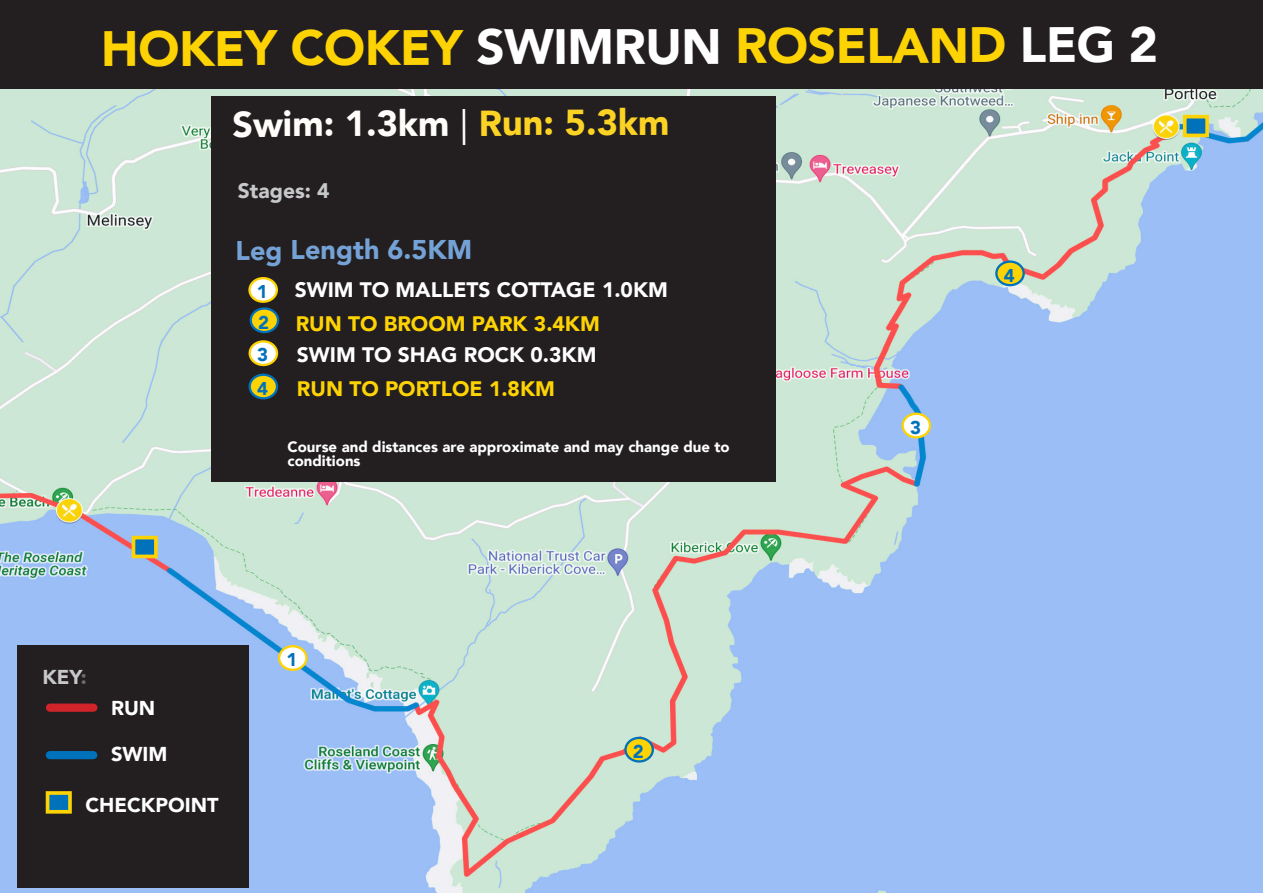
<style>
.page{position:relative;width:1263px;height:893px;background:#fff}
.page>*{position:absolute;margin:0;border:0;box-sizing:border-box;transform-origin:0 0}
.t1{font:900 49.5px "Avenir";letter-spacing:-.015em;color:#fed304}
.t2{font:900 36px "Avenir";letter-spacing:-.005em;color:#fefdfa}
.t3{font:900 27px "Avenir";letter-spacing:-.005em;color:#75a2d6}
.t4{font:900 21px "Avenir";color:#fff}
.t5{font:900 21px "Avenir";color:#fed304}
.t6{font:900 21px "Avenir";letter-spacing:-.005em;color:#c7c8ca}
.t7{font:900 20.1px "Avenir";color:#fff}
.t8{font:900 20.1px "Avenir";color:#c7c8ca}
.t9{font:900 18.45px "Avenir";color:#0072bc}
.t10{font:900 15px/14.4px "Avenir";color:#fff}
.s1{color:#fff}
.s2{font-weight:400;color:#fff}
.s3{color:#fcd325}
.s4{color:#6c6d70}
</style>
<div class="page">
<img style="left:0;top:88px;width:1263px;height:805px">
<div style="left:0;top:0;width:1263px;height:88px;background:#231f20"></div>
<div style="left:211px;top:96px;width:565px;height:386px;background:#231f20"></div>
<div style="left:17px;top:645px;width:232px;height:242px;background:#231f20"></div>
<div style="left:46px;top:791px;width:26px;height:23px;background:#0072bc;border:4px solid #fed304"></div>
<div style="left:50px;top:751px;width:43px;height:8px;background:#0072bc"></div>
<div style="left:50px;top:704px;width:43px;height:8px;background:#d1232a"></div>
<div style="left:1183px;top:115px;width:26px;height:22px;background:#0072bc;border:4px solid #fed304"></div>
<div style="left:251px;top:308px;width:27px;height:24px;background:#fed304;border-radius:50%"></div>
<div style="left:250px;top:307px;width:29px;height:26px;border:2px solid #0072bc;border-radius:50%"></div>
<div style="left:250px;top:375px;width:27px;height:23px;background:#fed304;border-radius:50%"></div>
<div style="left:249px;top:374px;width:29px;height:25px;border:2px solid #0072bc;border-radius:50%"></div>
<div style="left:250px;top:341px;width:27px;height:24px;background:#fff;border-radius:50%"></div>
<div style="left:249px;top:340px;width:29px;height:26px;border:2px solid #fed304;border-radius:50%"></div>
<div style="left:250px;top:278px;width:27px;height:24px;background:#fff;border-radius:50%"></div>
<div style="left:248px;top:277px;width:30px;height:26px;border:2px solid #fed304;border-radius:50%"></div>
<div style="left:279px;top:646px;width:27px;height:24px;background:#fff;border-radius:50%"></div>
<div style="left:278px;top:645px;width:30px;height:26px;border:2px solid #fed304;border-radius:50%"></div>
<div style="left:625px;top:738px;width:28px;height:23px;background:#fed304;border-radius:50%"></div>
<div style="left:624px;top:737px;width:30px;height:26px;border:2px solid #0072bc;border-radius:50%"></div>
<div style="left:903px;top:414px;width:27px;height:23px;background:#fff;border-radius:50%"></div>
<div style="left:901px;top:413px;width:30px;height:25px;border:2px solid #fed304;border-radius:50%"></div>
<div style="left:996px;top:262px;width:28px;height:23px;background:#fed304;border-radius:50%"></div>
<div style="left:995px;top:260px;width:30px;height:26px;border:2px solid #0072bc;border-radius:50%"></div>
<div style="left:132px;top:536px;width:26px;height:22px;background:#0072bc;border:4px solid #fed304"></div>
<p class="t1" style="left:101px;top:5px;width:1059px">HOKEY COKEY <span class="s1">SWIMRUN</span> ROSELAND <span class="s1">LEG 2</span></p>
<p class="t2" style="left:232px;top:93px;width:439px">Swim: 1.3km <span class="s2">|</span> <span class="s3">Run: 5.3km</span></p>
<p class="t6" style="left:238px;top:173px;width:93px">Stages: 4</p>
<p class="t3" style="left:236px;top:227px;width:239px">Leg Length 6.5KM</p>
<p class="t9" style="left:257px;top:276px;width:12px">1</p>
<p class="t4" style="left:295px;top:272px;width:375px">SWIM TO MALLETS COTTAGE 1.0KM</p>
<p class="t9" style="left:258px;top:306px;width:12px">2</p>
<p class="t5" style="left:296px;top:306px;width:306px">RUN TO BROOM PARK 3.4KM</p>
<p class="t9" style="left:257px;top:339px;width:12px">3</p>
<p class="t4" style="left:297px;top:336px;width:301px">SWIM TO SHAG ROCK 0.3KM</p>
<p class="t9" style="left:257px;top:373px;width:12px">4</p>
<p class="t5" style="left:297px;top:370px;width:259px">RUN TO PORTLOE 1.8KM</p>
<p class="t10" style="left:288px;top:439px;width:444px">Course and distances are approximate and may change due to conditions</p>
<p class="t8" style="left:42px;top:660px;width:46px">KEY<span class="s4">:</span></p>
<p class="t7" style="left:111px;top:691px;width:46px">RUN</p>
<p class="t7" style="left:111px;top:737px;width:58px">SWIM</p>
<p class="t7" style="left:85px;top:788px;width:135px">CHECKPOINT</p>
<p class="t9" style="left:286px;top:644px;width:12px">1</p>
<p class="t9" style="left:633px;top:736px;width:12px">2</p>
<p class="t9" style="left:910px;top:412px;width:12px">3</p>
<p class="t9" style="left:1004px;top:259px;width:12px">4</p>
</div>
